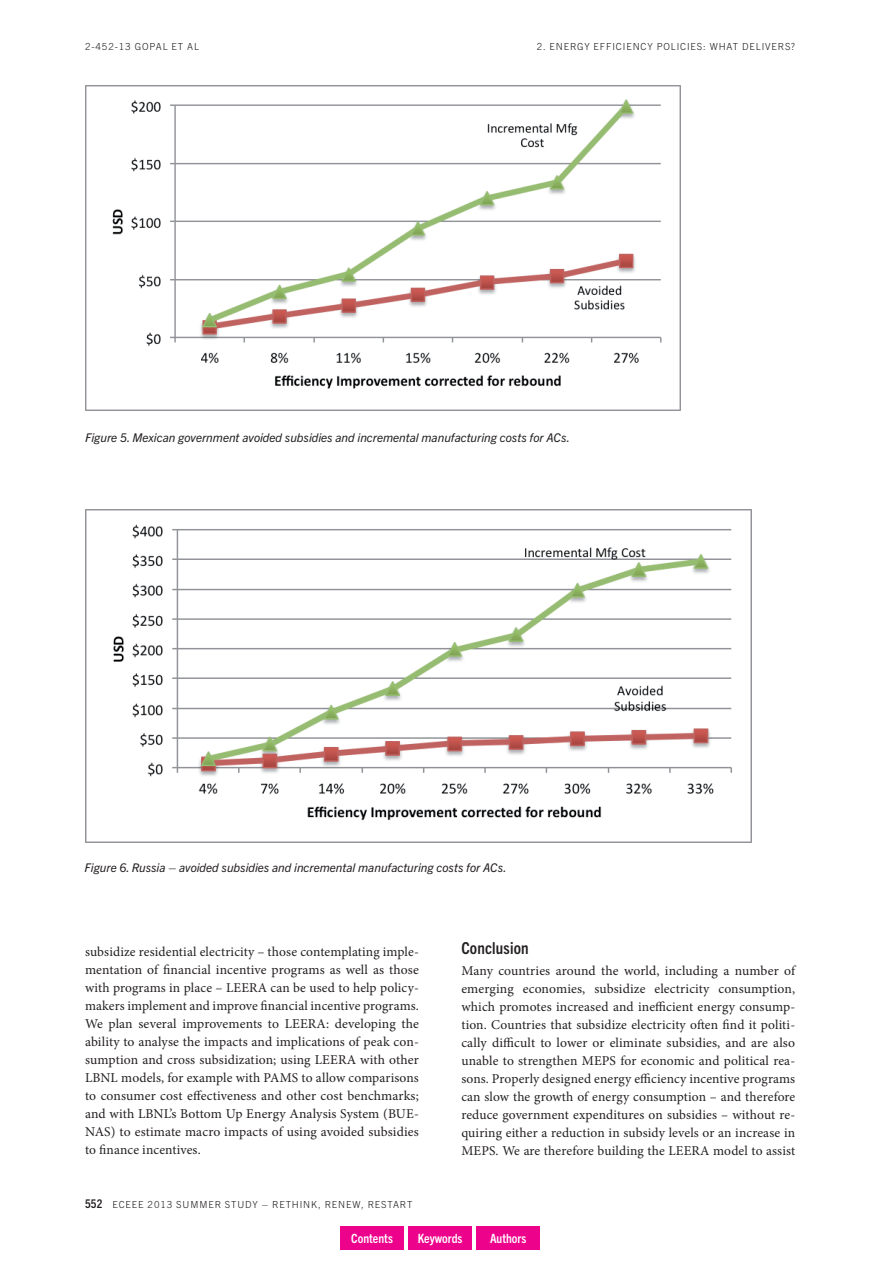
<style>
.page{position:relative;width:893px;height:1263px;background:#fff}
.page>*{position:absolute;margin:0;border:0;box-sizing:border-box;transform-origin:0 0}
.eceee_-_Heading_1{font:700 condensed 16.5px "Trade Gothic Next LT Pro";letter-spacing:.01em;color:#231f20}
.eceee_-_Body_Text{font:13.5px/18px "Minion Pro";letter-spacing:.01em;color:#231f20;text-align:justify}
.eceee_-_Body_text_1{font:13.5px/18px "Minion Pro";letter-spacing:.01em;color:#231f20;text-align:justify}
.t1{font:700 condensed 12.75px "Trade Gothic Next LT Pro";color:#fff}
.eceee_-_Figure_capt{font:italic 12px "Trade Gothic Next LT Pro";color:#231f20}
.t2{font:300 9.75px "Trade Gothic Next LT Pro";letter-spacing:.09em;color:#231f20}
.s1{font-weight:700;font-stretch:condensed;font-size:12px}
</style>
<div class="page">
<img style="left:85px;top:85px;width:596px;height:325px">
<img style="left:86px;top:509px;width:665px;height:334px">
<div style="left:340px;top:1226px;width:64px;height:24px;background:#ed028c"></div>
<div style="left:408px;top:1226px;width:64px;height:24px;background:#ed028c"></div>
<div style="left:476px;top:1226px;width:64px;height:24px;background:#ed028c"></div>
<p class="t2" style="left:85px;top:40px;width:115px">2-452-13 GOPAL ET AL</p>
<p class="t2" style="left:537px;top:40px;width:260px">2. ENERGY EFFICIENCY POLICIES: WHAT DELIVERS?</p>
<p class="eceee_-_Figure_capt" style="left:85px;top:429px;width:486px">Figure 5. Mexican government avoided subsidies and incremental manufacturing costs for ACs.</p>
<p class="eceee_-_Figure_capt" style="left:84px;top:859px;width:424px">Figure 6. Russia – avoided subsidies and incremental manufacturing costs for ACs.</p>
<p class="eceee_-_Body_Text" style="left:85px;top:942px;width:335px">subsidize residential electricity – those contemplating imple&shy;mentation of financial incentive programs as well as those with programs in place – LEERA can be used to help policy&shy;makers implement and improve financial incentive programs.<br>We plan several improvements to LEERA: developing the ability to analyse the impacts and implications of peak con&shy;sumption and cross subsidization; using LEERA with other LBNL models, for example with PAMS to allow comparisons to consumer cost effectiveness and other cost benchmarks; and with LBNL’s Bottom Up Energy Analysis System (BUE-NAS) to estimate macro impacts of using avoided subsidies to finance incentives.</p>
<p class="eceee_-_Heading_1" style="left:461px;top:937px;width:69px">Conclusion</p>
<p class="eceee_-_Body_text_1" style="left:461px;top:961px;width:335px">Many countries around the world, including a number of emerging economies, subsidize electricity consumption, which promotes increased and inefficient energy consump&shy;tion. Countries that subsidize electricity often find it politi&shy;cally difficult to lower or eliminate subsidies, and are also unable to strengthen MEPS for economic and political rea&shy;sons. Properly designed energy efficiency incentive programs can slow the growth of energy consumption – and therefore reduce government expenditures on subsidies – without re&shy;quiring either a reduction in subsidy levels or an increase in MEPS. We are therefore building the LEERA model to assist</p>
<p class="t2" style="left:85px;top:1198px;width:329px"><span class="s1">552</span> ECEEE 2013 SUMMER STUDY – RETHINK, RENEW, RESTART</p>
<p class="t1" style="left:351px;top:1229px;width:43px">Contents</p>
<p class="t1" style="left:418px;top:1229px;width:46px">Keywords</p>
<p class="t1" style="left:490px;top:1229px;width:38px">Authors</p>
</div>
